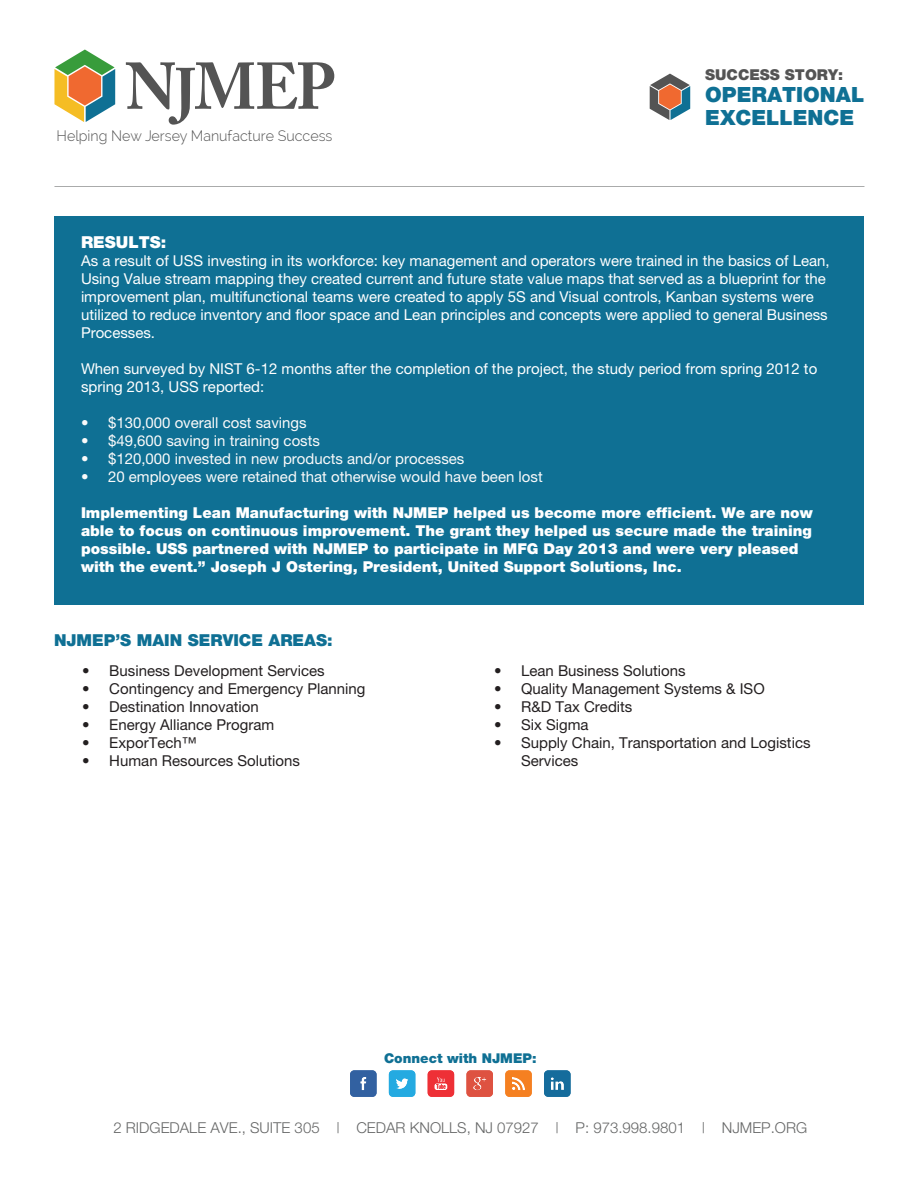
<style>
.page{position:relative;width:918px;height:1188px;background:#fff}
.page>*{position:absolute;margin:0;border:0;box-sizing:border-box;transform-origin:0 0}
.t1{font:900 21px/22.5px "Helvetica Neue";color:#0f7094}
.main{font:900 16.5px "Helvetica Neue";color:#0f7094}
.main_white{font:900 16.5px "Helvetica Neue";color:#fff}
.main_white-2{font:15px/18px "Helvetica Neue";color:#fff}
.main_white-bold{font:900 15px/18px "Helvetica Neue";color:#fff}
.t2{font:15px/18px "Helvetica Neue";color:#231f20}
.t3{font:15px "Helvetica Neue";color:#fafafa}
.t4{font:300 15px "Helvetica Neue";color:#656666}
.t5{font:900 15px "Helvetica Neue";color:#545454}
.t6{font:300 14.85px "Raleway";color:#545454;scale:.96 1}
.t7{font:900 13.5px "Helvetica Neue";color:#0f7094}
</style>
<div class="page">
<svg style="left:54px;top:50px;width:61px;height:72px"></svg>
<svg style="left:126px;top:62px;width:208px;height:63px"></svg>
<hr style="left:54px;top:186px;width:810px;height:1px;background:#aaabab">
<svg style="left:350px;top:1070px;width:27px;height:27px"></svg>
<svg style="left:389px;top:1070px;width:26px;height:27px"></svg>
<svg style="left:544px;top:1070px;width:27px;height:27px"></svg>
<svg style="left:505px;top:1070px;width:27px;height:27px"></svg>
<svg style="left:466px;top:1070px;width:27px;height:27px"></svg>
<svg style="left:428px;top:1070px;width:26px;height:27px"></svg>
<svg style="left:650px;top:74px;width:40px;height:46px"></svg>
<div style="left:54px;top:216px;width:810px;height:389px;background:#0f7094"></div>
<p class="t6" style="left:56px;top:127px;width:289px">Helping New Jersey Manufacture Success</p>
<p class="t5" style="left:705px;top:65px;width:139px">SUCCESS STORY:</p>
<h1 class="t1" style="left:705px;top:83px;width:161px">OPERATIONAL<br>EXCELLENCE</h1>
<p class="main_white" style="left:81px;top:232px;width:87px">RESULTS:</p>
<p class="main_white-2" style="left:81px;top:252px;width:750px">As a result of USS investing in its workforce: key management and operators were trained in the basics of Lean, Using Value stream mapping they created current and future state value maps that served as a blueprint for the improvement plan, multifunctional teams were created to apply 5S and Visual controls, Kanban systems were utilized to reduce inventory and floor space and Lean principles and concepts were applied to general Business Processes.</p>
<p class="main_white-2" style="left:81px;top:360px;width:738px">When surveyed by NIST 6-12 months after the completion of the project, the study period from spring 2012 to spring 2013, USS reported:</p>
<p class="t3" style="left:81px;top:414px;width:227px">• $130,000 overall cost savings</p>
<p class="t3" style="left:81px;top:432px;width:241px">• $49,600 saving in training costs</p>
<p class="t3" style="left:81px;top:450px;width:385px">• $120,000 invested in new products and/or processes</p>
<p class="t3" style="left:81px;top:468px;width:463px">• 20 employees were retained that otherwise would have been lost</p>
<p class="main_white-bold" style="left:81px;top:504px;width:733px">Implementing Lean Manufacturing with NJMEP helped us become more efficient. We are now able to focus on continuous improvement. The grant they helped us secure made the training possible. USS partnered with NJMEP to participate in MFG Day 2013 and were very pleased with the event.” Joseph J Ostering, President, United Support Solutions, Inc.</p>
<p class="main" style="left:54px;top:630px;width:280px">NJMEP’S MAIN SERVICE AREAS:</p>
<p class="t2" style="left:82px;top:662px;width:244px">• Business Development Services</p>
<p class="t2" style="left:82px;top:680px;width:285px">• Contingency and Emergency Planning</p>
<p class="t2" style="left:82px;top:698px;width:178px">• Destination Innovation</p>
<p class="t2" style="left:82px;top:716px;width:194px">• Energy Alliance Program</p>
<p class="t2" style="left:82px;top:734px;width:116px">• ExporTech™</p>
<p class="t2" style="left:82px;top:752px;width:219px">• Human Resources Solutions</p>
<p class="t2" style="left:494px;top:662px;width:193px">• Lean Business Solutions</p>
<p class="t2" style="left:494px;top:680px;width:272px">• Quality Management Systems &amp; ISO</p>
<p class="t2" style="left:494px;top:698px;width:140px">• R&amp;D Tax Credits</p>
<p class="t2" style="left:494px;top:716px;width:96px">• Six Sigma</p>
<p class="t2" style="left:521px;top:734px;width:291px;text-indent:-27px">• Supply Chain, Transportation and Logistics<br>Services</p>
<p class="t7" style="left:384px;top:1050px;width:154px">Connect with NJMEP:</p>
<p class="t4" style="left:113px;top:1118px;width:695px">2 RIDGEDALE AVE., SUITE 305 | CEDAR KNOLLS, NJ 07927 | P: 973.998.9801 | NJMEP.ORG</p>
</div>
